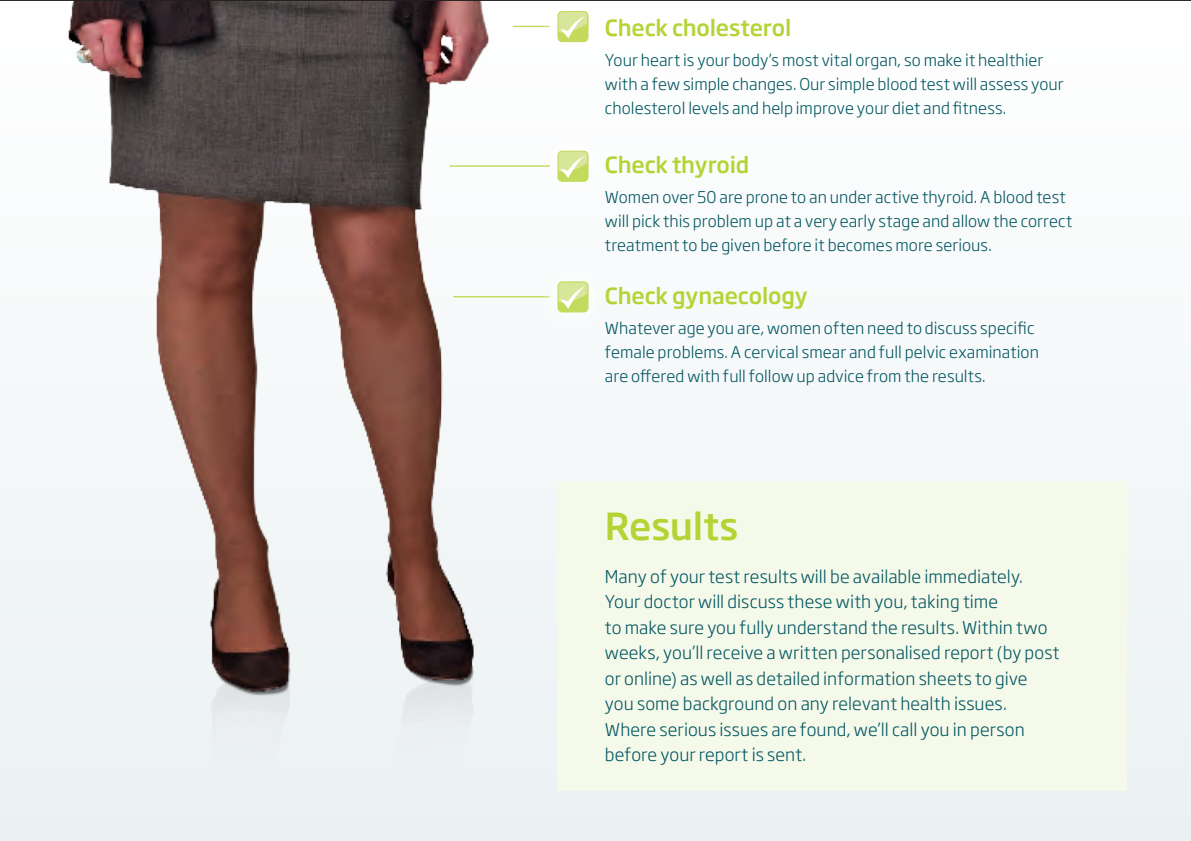
<style>
.page{position:relative;width:1191px;height:841px;background:#fff}
.page>*{position:absolute;margin:0;border:0;box-sizing:border-box;transform-origin:0 0}
.t1{font:500 36.8px "Soho Gothic Pro";letter-spacing:-.005em;color:#b5d334}
.t2{font:500 22px "Soho Gothic Pro";letter-spacing:-.01em;color:#b5d334}
.t3{font:300 17.4px/25.6px "Soho Gothic Pro";letter-spacing:.005em;color:#035762}
.t4{font:300 16px/24px "Soho Gothic Pro";letter-spacing:.005em;color:#035762}
</style>
<div class="page">
<div style="left:0;top:0;width:1191px;height:840px;background:#f8fafa"></div>
<img style="left:27px;top:1px;width:523px;height:839px">
<div style="left:557px;top:480px;width:570px;height:310px;background:#f5f9e9"></div>
<hr style="left:454px;top:296px;width:95px;height:1px;background:#c3da5d">
<div style="left:534px;top:257px;width:74px;height:75px;background:#f8fafb"></div>
<div style="left:558px;top:282px;width:30px;height:30px;background:#c3da5d;border-radius:4px"></div>
<div style="left:557px;top:281px;width:31px;height:31px;border:1px solid #c3da5d;border-radius:4px"></div>
<svg style="left:558px;top:282px;width:29px;height:27px"></svg>
<hr style="left:513px;top:26px;width:36px;height:1px;background:#c3da5d">
<div style="left:534px;top:0;width:74px;height:62px;background:#fff"></div>
<div style="left:558px;top:12px;width:30px;height:30px;background:#c3da5d;border-radius:4px"></div>
<div style="left:557px;top:11px;width:31px;height:31px;border:1px solid #c3da5d;border-radius:4px"></div>
<svg style="left:558px;top:12px;width:29px;height:27px"></svg>
<div style="left:534px;top:127px;width:74px;height:74px;background:#fff"></div>
<svg style="left:398px;top:151px;width:191px;height:56px"></svg>
<hr style="left:450px;top:165px;width:99px;height:2px;background:#c3da5d">
<hr style="left:0;top:0;width:1191px;height:1px;background:#231f20">
<p class="t2" style="left:605px;top:10px;width:188px">Check cholesterol</p>
<p class="t4" style="left:605px;top:47px;width:460px">Your heart is your body’s most vital organ, so make it healthier with a few simple changes. Our simple blood test will assess your cholesterol levels and help improve your diet and fitness.</p>
<p class="t2" style="left:605px;top:147px;width:146px">Check thyroid</p>
<p class="t4" style="left:605px;top:184px;width:469px">Women over 50 are prone to an under active thyroid. A blood test will pick this problem up at a very early stage and allow the correct treatment to be given before it becomes more serious.</p>
<p class="t2" style="left:605px;top:279px;width:204px">Check gynaecology</p>
<p class="t4" style="left:605px;top:315px;width:435px">Whatever age you are, women often need to discuss specific female problems. A cervical smear and full pelvic examination are offered with full follow up advice from the results.</p>
<p class="t1" style="left:605px;top:497px;width:135px">Results</p>
<p class="t3" style="left:605px;top:562px;width:456px">Many of your test results will be available immediately.<br>Your doctor will discuss these with you, taking time<br>to make sure you fully understand the results. Within two weeks, you’ll receive a written personalised report (by post or online) as well as detailed information sheets to give you some background on any relevant health issues.<br>Where serious issues are found, we’ll call you in person before your report is sent.</p>
</div>
